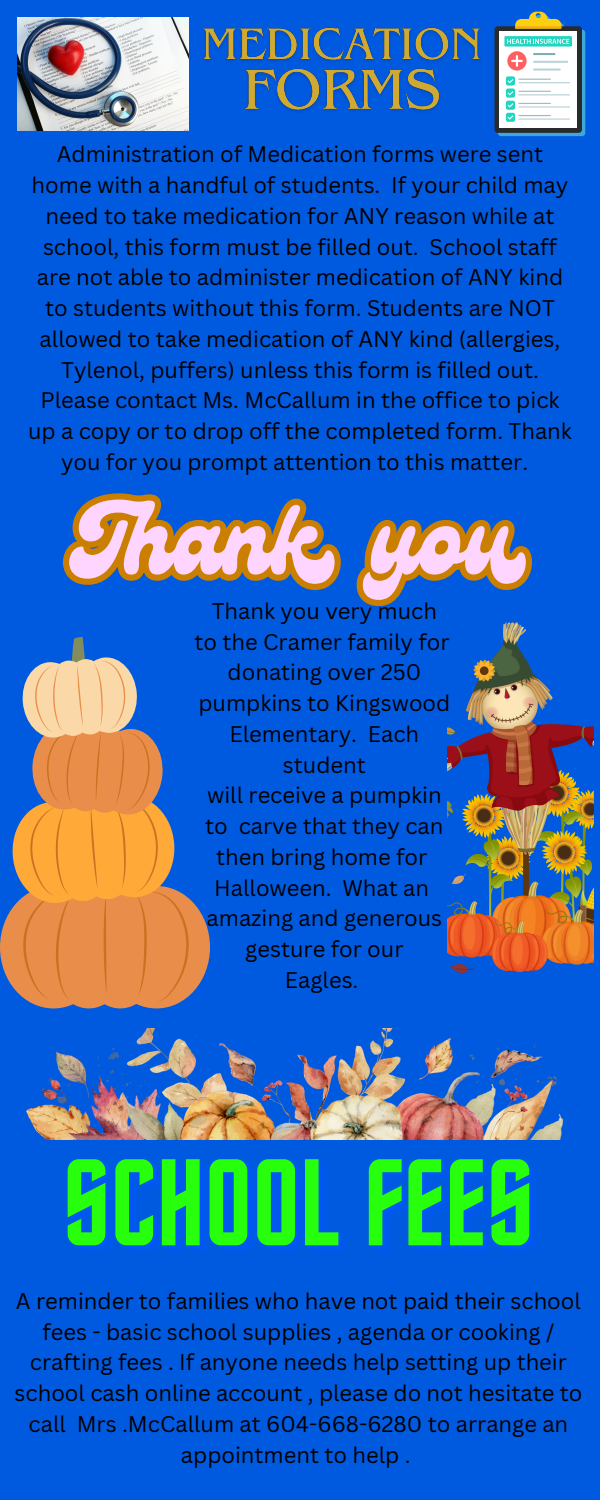
<style>
.page{position:relative;width:600px;height:1500px;background:#005ae0}
.page>*{position:absolute;margin:0;border:0;box-sizing:border-box;transform-origin:0 0}
.t1{font:123.9px "Horta";color:#28ff0d}
.t2{font:96.9px "Genty";color:#fed5ff}
.t3{font:22px/30.8px "Canva Sans";color:#000;text-align:center}
.s1{color:rgb(0 0 0/0)}
</style>
<div class="page">
<img style="left:18px;top:17px;width:170px;height:113px">
<div style="left:495px;top:26px;width:87px;height:107px;background:#292a2b;border-radius:3px"></div>
<svg style="left:498px;top:12px;width:87px;height:124px"></svg>
<hr style="left:533px;top:53px;width:22px;height:2px;background:#7eacb7">
<hr style="left:533px;top:61px;width:35px;height:2px;background:#bad2d8">
<hr style="left:533px;top:69px;width:28px;height:2px;background:#bad2d8">
<svg style="left:0;top:637px;width:210px;height:371px"></svg>
<img style="left:26px;top:1028px;width:552px;height:111px">
<img style="left:448px;top:622px;width:145px;height:351px">
<img style="left:202px;top:27px;width:279px;height:85px">
<svg style="left:63px;top:493px;width:469px;height:114px"></svg>
<h2 class="t3" style="left:28px;top:138px;width:545px">Administration of Medication forms were sent home with a handful of students. If your child may need to take medication for ANY reason while at school, this form must be filled out. School staff are not able to administer medication of ANY kind to students without this form. Students are NOT allowed to take medication of ANY kind (allergies, Tylenol, puffers) unless this form is filled out.<br>Please contact Ms. McCallum in the office to pick up a copy or to drop off the completed form. Thank you for you prompt attention to this matter.</h2>
<p class="t2" style="left:74px;top:484px;width:453px">Th<span class="s1">an</span>k <span class="s1">yo</span>u</p>
<p class="t3" style="left:212px;top:595px;width:227px">Thank you very much</p>
<p class="t3" style="left:195px;top:626px;width:257px">to the Cramer family for</p>
<p class="t3" style="left:228px;top:657px;width:195px">donating over 250</p>
<p class="t3" style="left:198px;top:687px;width:253px">pumpkins to Kingswood</p>
<p class="t3" style="left:230px;top:718px;width:191px">Elementary. Each student</p>
<p class="t3" style="left:205px;top:780px;width:240px">will receive a pumpkin to carve that they can then bring home for</p>
<p class="t3" style="left:214px;top:872px;width:216px">Halloween. What an</p>
<p class="t3" style="left:207px;top:903px;width:237px">amazing and generous</p>
<p class="t3" style="left:245px;top:933px;width:160px">gesture for our</p>
<p class="t3" style="left:285px;top:964px;width:75px">Eagles.</p>
<h1 class="t1" style="left:63px;top:1151px;width:473px">SCHOOL FEES</h1>
<p class="t3" style="left:15px;top:1285px;width:569px">A reminder to families who have not paid their school fees - basic school supplies , agenda or cooking / crafting fees . If anyone needs help setting up their school cash online account , please do not hesitate to call Mrs .McCallum at 604-668-6280 to arrange an appointment to help .</p>
</div>
